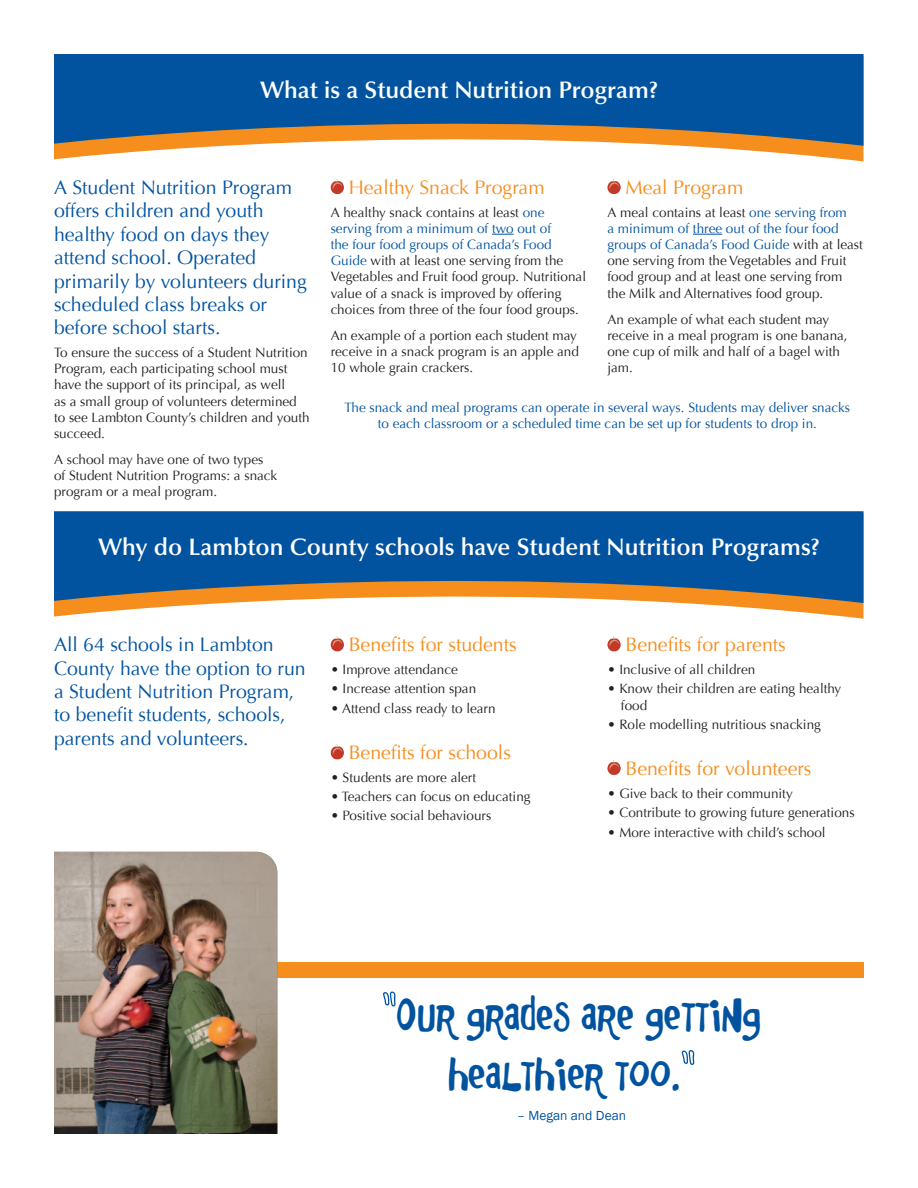
<style>
.page{position:relative;width:918px;height:1188px;background:#fff}
.page>*{position:absolute;margin:0;border:0;box-sizing:border-box;transform-origin:0 0}
.t1{font:48.75px/58.5px "Marker Monkey FW";color:#0153a0;text-align:center}
.t2{font:600 24px "Optima";color:#fff}
.t3{font:19.5px/23.4px "Optima";color:#0153a0}
.t4{font:19.5px "Optima";color:#f68e1e}
.t5{font:13.5px/16.2px "Optima";color:#231f20}
.t6{font:13.5px/16.2px "Optima";color:#0153a0;text-align:center}
.t7{font:13.5px "Franklin Gothic";color:#0153a0}
.s1{color:#0153a0}
</style>
<div class="page">
<svg style="left:54px;top:146px;width:810px;height:15px"></svg>
<svg style="left:54px;top:54px;width:810px;height:92px;background:#2a5f90"></svg>
<svg style="left:492px;top:234px;width:22px;height:1px"></svg>
<div style="left:54px;top:962px;width:810px;height:16px;background:#f68e1e"></div>
<img style="left:54px;top:852px;width:223px;height:282px">
<svg style="left:383px;top:991px;width:13px;height:16px"></svg>
<svg style="left:681px;top:1050px;width:14px;height:15px"></svg>
<svg style="left:54px;top:603px;width:810px;height:16px"></svg>
<svg style="left:54px;top:511px;width:810px;height:92px;background:#2a6090"></svg>
<svg style="left:693px;top:234px;width:29px;height:1px"></svg>
<svg style="left:331px;top:636px;width:13px;height:16px"></svg>
<svg style="left:331px;top:744px;width:13px;height:16px"></svg>
<svg style="left:607px;top:636px;width:14px;height:16px"></svg>
<svg style="left:607px;top:760px;width:14px;height:15px"></svg>
<svg style="left:331px;top:179px;width:13px;height:15px"></svg>
<svg style="left:607px;top:179px;width:14px;height:15px"></svg>
<h2 class="t2" style="left:260px;top:76px;width:399px">What is a Student Nutrition Program?</h2>
<h3 class="t3" style="left:54px;top:176px;width:254px">A Student Nutrition Program offers children and youth healthy food on days they attend school. Operated primarily by volunteers during scheduled class breaks or before school starts.</h3>
<p class="t5" style="left:54px;top:345px;width:257px">To ensure the success of a Student Nutrition Program, each participating school must have the support of its principal, as well<br>as a small group of volunteers determined to see Lambton County’s children and youth succeed.</p>
<p class="t5" style="left:54px;top:451px;width:225px">A school may have one of two types of Student Nutrition Programs: a snack program or a meal program.</p>
<h3 class="t4" style="left:349px;top:176px;width:197px">Healthy Snack Program</h3>
<p class="t5" style="left:331px;top:204px;width:257px">A healthy snack contains at least <span class="s1">one serving from a minimum of two out of<br>the four food groups of Canada’s Food Guide</span> with at least one serving from the Vegetables and Fruit food group. Nutritional value of a snack is improved by offering choices from three of the four food groups.</p>
<p class="t5" style="left:331px;top:327px;width:250px">An example of a portion each student may receive in a snack program is an apple and<br>10 whole grain crackers.</p>
<h3 class="t4" style="left:625px;top:176px;width:119px">Meal Program</h3>
<p class="t5" style="left:607px;top:204px;width:257px">A meal contains at least <span class="s1">one serving from<br>a minimum of three out of the four food groups of Canada’s Food Guide</span> with at least one serving from the Vegetables and Fruit food group and at least one serving from the Milk and Alternatives food group.</p>
<p class="t5" style="left:607px;top:311px;width:242px">An example of what each student may receive in a meal program is one banana, one cup of milk and half of a bagel with jam.</p>
<p class="t6" style="left:345px;top:399px;width:507px">The snack and meal programs can operate in several ways. Students may deliver snacks to each classroom or a scheduled time can be set up for students to drop in.</p>
<h2 class="t2" style="left:98px;top:533px;width:723px">Why do Lambton County schools have Student Nutrition Programs?</h2>
<h3 class="t3" style="left:54px;top:633px;width:253px">All 64 schools in Lambton<br>County have the option to run a Student Nutrition Program, to benefit students, schools, parents and volunteers.</h3>
<h3 class="t4" style="left:349px;top:633px;width:169px">Benefits for students</h3>
<p class="t5" style="left:331px;top:661px;width:129px">• Improve attendance</p>
<p class="t5" style="left:331px;top:681px;width:147px">• Increase attention span</p>
<p class="t5" style="left:331px;top:700px;width:166px">• Attend class ready to learn</p>
<h3 class="t4" style="left:349px;top:741px;width:164px">Benefits for schools</h3>
<p class="t5" style="left:331px;top:769px;width:147px">• Students are more alert</p>
<p class="t5" style="left:331px;top:788px;width:201px">• Teachers can focus on educating</p>
<p class="t5" style="left:331px;top:808px;width:162px">• Positive social behaviours</p>
<h3 class="t4" style="left:625px;top:633px;width:162px">Benefits for parents</h3>
<p class="t5" style="left:607px;top:661px;width:149px">• Inclusive of all children</p>
<p class="t5" style="left:621px;top:681px;width:222px;text-indent:-14px">• Know their children are eating healthy food</p>
<p class="t5" style="left:607px;top:716px;width:215px">• Role modelling nutritious snacking</p>
<h3 class="t4" style="left:625px;top:757px;width:188px">Benefits for volunteers</h3>
<p class="t5" style="left:607px;top:785px;width:187px">• Give back to their community</p>
<p class="t5" style="left:607px;top:805px;width:249px">• Contribute to growing future generations</p>
<p class="t5" style="left:607px;top:824px;width:220px">• More interactive with child’s school</p>
<h1 class="t1" style="left:396px;top:989px;width:366px">Our grades are getting healthier too.</h1>
<p class="t7" style="left:517px;top:1107px;width:111px">– Megan and Dean</p>
</div>
